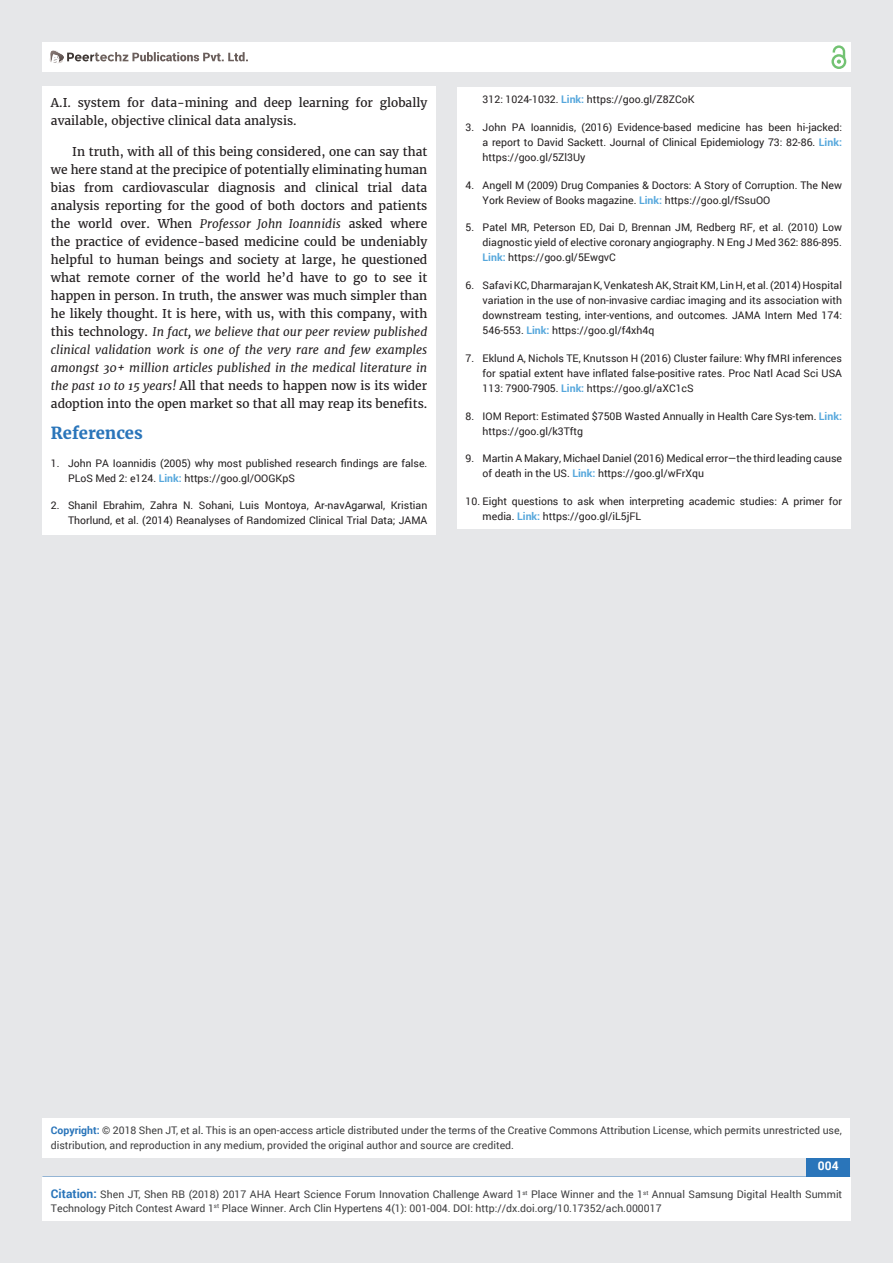
<style>
.page{position:relative;width:893px;height:1263px;background:#e6e7e9}
.page>*{position:absolute;margin:0;border:0;box-sizing:border-box;transform-origin:0 0}
.t1{font:700 16.5px "Merriweather";color:#2a75ba}
.t2{font:12px/18px "Merriweather";color:#231f20}
.t3{font:700 12px "Roboto";color:#fff}
.t4{font:10.5px/15px "Roboto";color:#231f20}
.t5{font:10.5px/13.5px "Roboto";color:#3e3e3f}
.s1{font-style:italic}
.s2{font-weight:700;color:#56a7dc}
.s3{font-weight:700;color:#2a75ba}
.s4{color:#0b0c0b}
.s5{font-weight:700;font-size:12px;color:#2a75ba}
</style>
<div class="page">
<div style="left:42px;top:43px;width:808px;height:29px;background:#fff"></div>
<div style="left:831px;top:54px;width:15px;height:15px;border:2px solid #72c272;border-radius:50%"></div>
<svg style="left:831px;top:45px;width:15px;height:19px"></svg>
<div style="left:806px;top:1157px;width:44px;height:41px;background:#2a75ba"></div>
<svg style="left:49px;top:50px;width:199px;height:14px"></svg>
<div style="left:42px;top:1177px;width:809px;height:43px;background:#fff"></div>
<div style="left:42px;top:87px;width:394px;height:448px;background:#fff"></div>
<div style="left:42px;top:1118px;width:808px;height:40px;background:#fff"></div>
<div style="left:457px;top:87px;width:393px;height:442px;background:#fff"></div>
<p class="t2" style="left:51px;top:94px;width:378px">A.I. system for data-mining and deep learning for globally available, objective clinical data analysis.</p>
<p class="t2" style="left:51px;top:143px;width:378px;text-align:justify;text-indent:21px">In truth, with all of this being considered, one can say that we here stand at the precipice of potentially eliminating human bias from cardiovascular diagnosis and clinical trial data analysis reporting for the good of both doctors and patients the world over. When <span class="s1">Professor John Ioannidis</span> asked where the practice of evidence-based medicine could be undeniably helpful to human beings and society at large, he questioned what remote corner of the world he’d have to go to see it happen in person. In truth, the answer was much simpler than he likely thought. It is here, with us, with this company, with this technology. <span class="s1">In fact, we believe that our peer review published clinical validation work is one of the very rare and few examples amongst 30+ million articles published in the medical literature in the past 10 to 15 years!</span> All that needs to happen now is its wider adoption into the open market so that all may reap its benefits.</p>
<h1 class="t1" style="left:51px;top:423px;width:93px">References</h1>
<p class="t4" style="left:68px;top:455px;width:361px;text-indent:-17px">1. John PA Ioannidis (2005) why most published research findings are false.<br>PLoS Med 2: e124. <span class="s2">Link:</span> https://goo.gl/OOGKpS</p>
<p class="t4" style="left:51px;top:498px;width:378px;text-align:right">2. Shanil Ebrahim, Zahra N. Sohani, Luis Montoya, Ar-navAgarwal, Kristian<br>Thorlund, et al. (2014) Reanalyses of Randomized Clinical Trial Data; JAMA</p>
<p class="t4" style="left:483px;top:92px;width:213px">312: 1024-1032. <span class="s2">Link:</span> https://goo.gl/Z8ZCoK</p>
<p class="t4" style="left:483px;top:119px;width:361px;text-align:justify;text-indent:-17px">3. John PA Ioannidis, (2016) Evidence-based medicine has been hi-jacked: a report to David Sackett. Journal of Clinical Epidemiology 73: 82-86. <span class="s2">Link: </span>https://goo.gl/5Zl3Uy</p>
<p class="t4" style="left:483px;top:177px;width:361px;text-indent:-17px">4. Angell M (2009) Drug Companies &amp; Doctors: A Story of Corruption. The New<br>York Review of Books magazine. <span class="s2">Link:</span> https://goo.gl/fSsuOO</p>
<p class="t4" style="left:483px;top:220px;width:361px;text-align:justify;text-indent:-17px">5. Patel MR, Peterson ED, Dai D, Brennan JM, Redberg RF, et al. (2010) Low diagnostic yield of elective coronary angiography. N Eng J Med 362: 886-895.<br><span class="s2">Link:</span> https://goo.gl/5EwgvC</p>
<p class="t4" style="left:483px;top:278px;width:361px;text-align:justify;text-indent:-17px">6. Safavi KC, Dharmarajan K, Venkatesh AK, Strait KM, Lin H, et al. (2014) Hospital variation in the use of non-invasive cardiac imaging and its association with downstream testing, inter-ventions, and outcomes. JAMA Intern Med 174:<br>546-553. <span class="s2">Link:</span> https://goo.gl/f4xh4q</p>
<p class="t4" style="left:483px;top:350px;width:361px;text-align:justify;text-indent:-17px">7. Eklund A, Nichols TE, Knutsson H (2016) Cluster failure: Why fMRI inferences for spatial extent have inflated false-positive rates. Proc Natl Acad Sci USA 113: 7900-7905. <span class="s2">Link:</span> https://goo.gl/aXC1cS</p>
<p class="t4" style="left:483px;top:408px;width:361px;text-indent:-17px">8. IOM Report: Estimated $750B Wasted Annually in Health Care Sys-tem. <span class="s2">Link: </span>https://goo.gl/k3Tftg</p>
<p class="t4" style="left:483px;top:451px;width:361px;text-indent:-17px">9. Martin A Makary, Michael Daniel (2016) Medical error—the third leading cause of death in the US. <span class="s2">Link:</span> https://goo.gl/wFrXqu</p>
<p class="t4" style="left:483px;top:494px;width:361px;text-indent:-17px">10. Eight questions to ask when interpreting academic studies: A primer for media. <span class="s2">Link:</span> https://goo.gl/iL5jFL</p>
<p class="t5" style="left:51px;top:1123px;width:792px;line-height:15px"><span class="s3">Copyright:</span> © 2018 Shen JT, et al<span class="s4">.</span> This is an open-access article distributed under the terms of the Creative Commons Attribution License, which permits unrestricted use, distribution, and reproduction in any medium, provided the original author and source are credited.</p>
<p class="t3" style="left:818px;top:1157px;width:22px">004</p>
<p class="t5" style="left:51px;top:1188px;width:793px"><span class="s5">Citation:</span> Shen JT, Shen RB (2018) 2017 AHA Heart Science Forum Innovation Challenge Award 1<sup>st</sup> Place Winner and the 1<sup>st</sup> Annual Samsung Digital Health Summit<br>Technology Pitch Contest Award 1<sup>st</sup> Place Winner. Arch Clin Hypertens 4(1): 001-004. DOI: http://dx.doi.org/10.17352/ach.000017</p>
</div>
